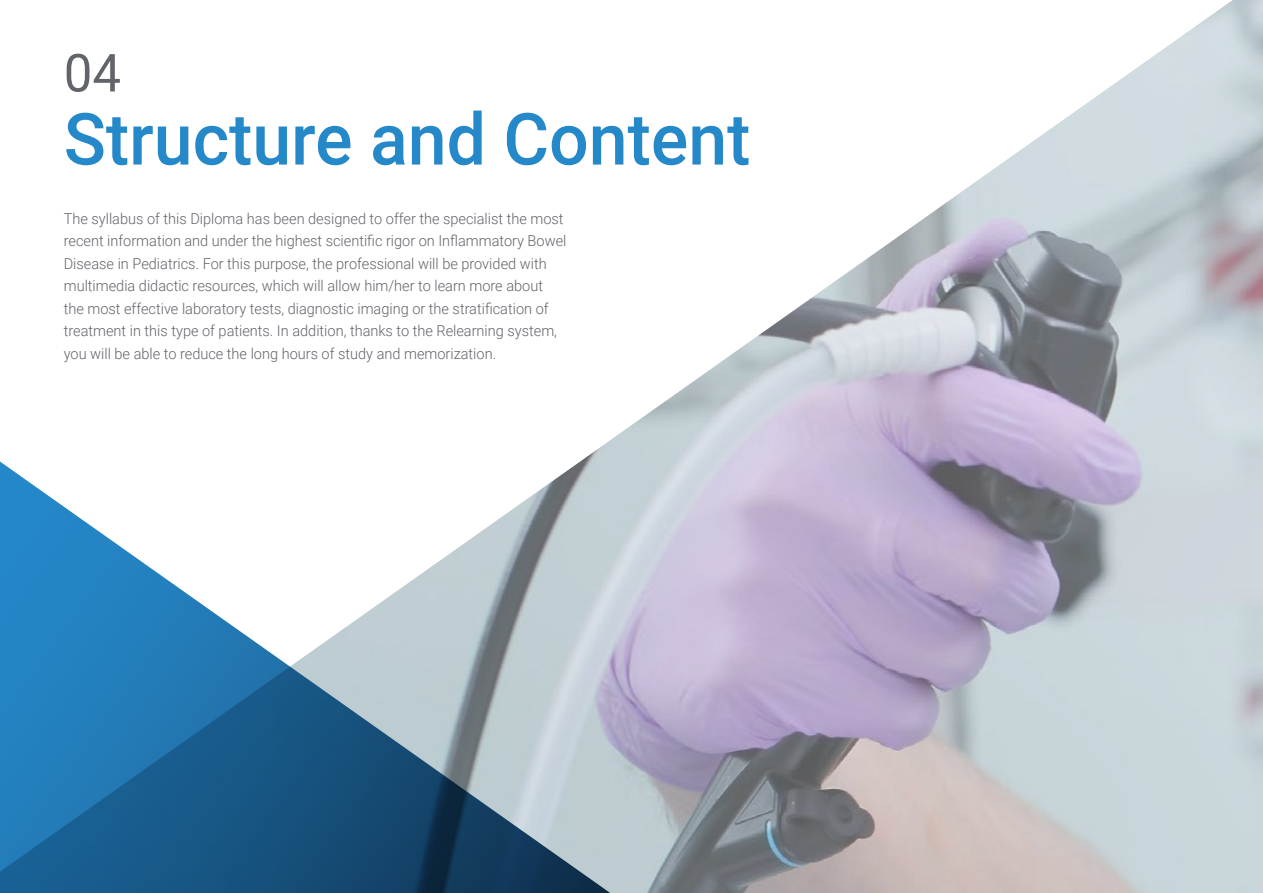
<style>
.page{position:relative;width:1263px;height:893px;background:#fff}
.page>*{position:absolute;margin:0;border:0;box-sizing:border-box;transform-origin:0 0}
.t1{font:500 72px "Roboto";color:#2488c9}
.t2{font:52.5px "Roboto";color:#61646a}
.t3{font:300 15px/22.5px "Roboto";color:#61646a}
</style>
<div class="page">
<img style="left:602px;top:0;width:661px;height:893px">
<svg style="left:0;top:446px;width:640px;height:447px"></svg>
<h2 class="t2" style="left:64px;top:36px;width:59px">04</h2>
<h1 class="t1" style="left:64px;top:89px;width:688px">Structure and Content</h1>
<p class="t3" style="left:64px;top:207px;width:504px">The syllabus of this Diploma has been designed to offer the specialist the most recent information and under the highest scientific rigor on Inflammatory Bowel Disease in Pediatrics. For this purpose, the professional will be provided with multimedia didactic resources, which will allow him/her to learn more about the most effective laboratory tests, diagnostic imaging or the stratification of treatment in this type of patients. In addition, thanks to the Relearning system, you will be able to reduce the long hours of study and memorization.</p>
</div>
